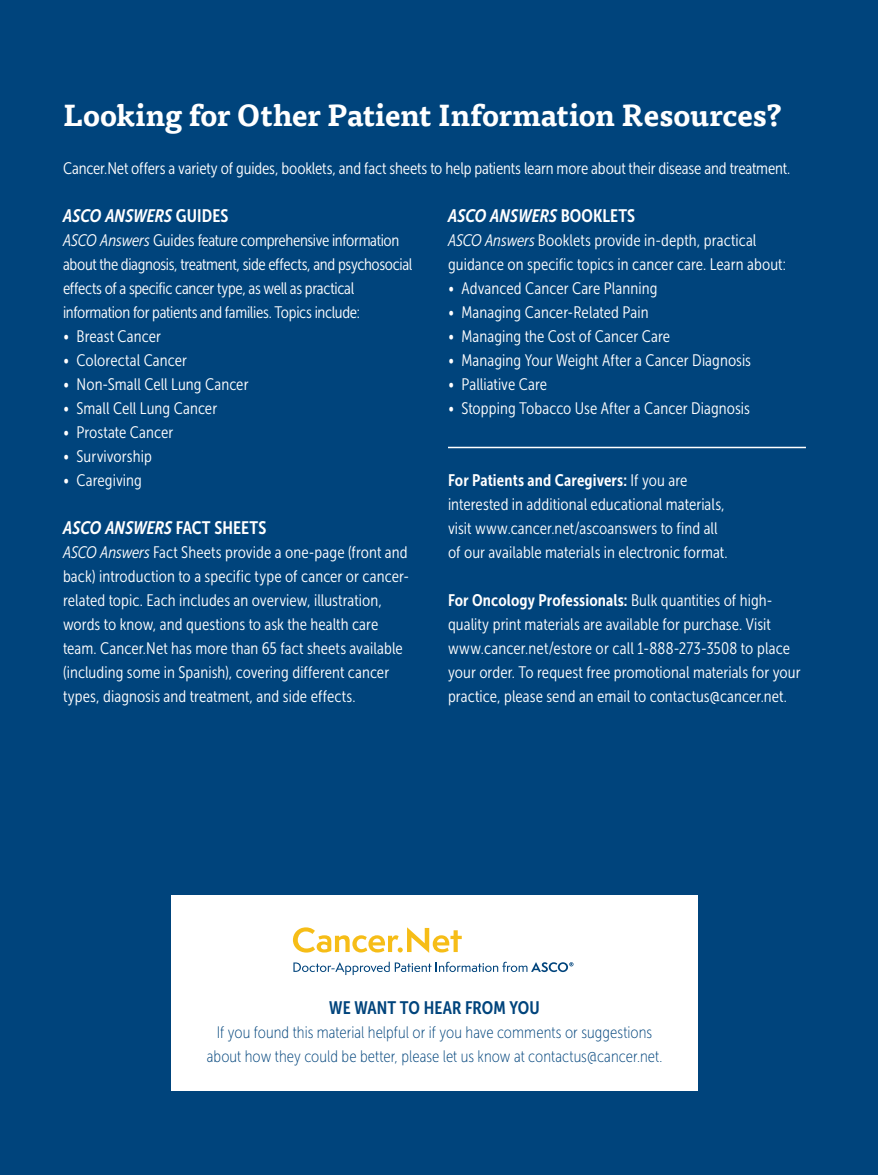
<style>
.page{position:relative;width:878px;height:1175px;background:#fff}
.page>*{position:absolute;margin:0;border:0;box-sizing:border-box;transform-origin:0 0}
.t1{font:700 30px "Tisa Pro";letter-spacing:-.005em;color:#fff}
.t2{font:italic 18px "Museo Sans Cond 700";letter-spacing:.005em;color:#fff}
.t3{font:18px "Museo Sans Cond 700";letter-spacing:.005em;color:#00447c}
.t4{font:16.65px/24px "Museo Sans Cond 300";letter-spacing:.005em;color:#fff}
.t5{font:16.65px/24px "Museo Sans Cond 300";letter-spacing:-.02em;color:#fff}
.t6{font:16.65px/24px "Museo Sans Cond 100";letter-spacing:.005em;color:#00447c;text-align:center}
.t7{font:16.65px "Museo Sans Cond 700";letter-spacing:.01em;color:#fff}
.s1{font-style:normal}
.s2{font-style:italic}
.s3{font-family:"Museo Sans Cond 300"}
</style>
<div class="page">
<div style="left:0;top:0;width:878px;height:1174px;background:#00447c"></div>
<div style="left:171px;top:894px;width:527px;height:196px;background:#fff"></div>
<hr style="left:448px;top:447px;width:358px;height:1px;background:#fff">
<hr style="left:0;top:516px;width:1px;height:435px;background:#fff">
<svg style="left:293px;top:927px;width:168px;height:26px"></svg>
<svg style="left:293px;top:961px;width:280px;height:14px"></svg>
<h1 class="t1" style="left:63px;top:91px;width:720px">Looking for Other Patient Information Resources?</h1>
<p class="t4" style="left:63px;top:156px;width:728px">Cancer.Net offers a variety of guides, booklets, and fact sheets to help patients learn more about their disease and treatment.</p>
<p class="t2" style="left:448px;top:206px;width:189px">ASCO ANSWERS <span class="s1">BOOKLETS</span></p>
<p class="t4" style="left:448px;top:228px;width:339px"><span class="s2">ASCO Answers</span> Booklets provide in-depth, practical guidance on specific topics in cancer care. Learn about:</p>
<p class="t4" style="left:448px;top:276px;width:211px">• Advanced Cancer Care Planning</p>
<p class="t4" style="left:448px;top:300px;width:202px">• Managing Cancer-Related Pain</p>
<p class="t4" style="left:448px;top:324px;width:224px">• Managing the Cost of Cancer Care</p>
<p class="t4" style="left:448px;top:348px;width:304px">• Managing Your Weight After a Cancer Diagnosis</p>
<p class="t4" style="left:448px;top:372px;width:101px">• Palliative Care</p>
<p class="t4" style="left:448px;top:396px;width:303px">• Stopping Tobacco Use After a Cancer Diagnosis</p>
<p class="t2" style="left:63px;top:206px;width:167px">ASCO ANSWERS <span class="s1">GUIDES</span></p>
<p class="t5" style="left:63px;top:228px;width:351px"><span class="s2">ASCO Answers</span> Guides feature comprehensive information about the diagnosis, treatment, side effects, and psychosocial effects of a specific cancer type, as well as practical information for patients and families. Topics include:</p>
<p class="t4" style="left:63px;top:324px;width:99px">• Breast Cancer</p>
<p class="t4" style="left:63px;top:348px;width:125px">• Colorectal Cancer</p>
<p class="t4" style="left:63px;top:372px;width:187px">• Non-Small Cell Lung Cancer</p>
<p class="t4" style="left:63px;top:396px;width:156px">• Small Cell Lung Cancer</p>
<p class="t4" style="left:63px;top:420px;width:112px">• Prostate Cancer</p>
<p class="t4" style="left:63px;top:444px;width:90px">• Survivorship</p>
<p class="t4" style="left:63px;top:468px;width:80px">• Caregiving</p>
<p class="t2" style="left:63px;top:518px;width:205px">ASCO ANSWERS <span class="s1">FACT SHEETS</span></p>
<p class="t4" style="left:63px;top:540px;width:347px"><span class="s2">ASCO Answers</span> Fact Sheets provide a one-page (front and back) introduction to a specific type of cancer or cancer&shy;related topic. Each includes an overview, illustration, words to know, and questions to ask the health care team. Cancer.Net has more than 65 fact sheets available (including some in Spanish), covering different cancer types, diagnosis and treatment, and side effects.</p>
<p class="t7" style="left:448px;top:471px;width:241px">For Patients and Caregivers: <span class="s3">If you are</span></p>
<p class="t4" style="left:448px;top:492px;width:281px">interested in additional educational materials, visit www.cancer.net/ascoanswers to find all of our available materials in electronic format.</p>
<p class="t7" style="left:448px;top:591px;width:326px">For Oncology Professionals: <span class="s3">Bulk quantities of high-</span></p>
<p class="t4" style="left:448px;top:612px;width:354px">quality print materials are available for purchase. Visit www.cancer.net/estore or call 1-888-273-3508 to place your order. To request free promotional materials for your practice, please send an email to contactus@cancer.net.</p>
<p class="t3" style="left:329px;top:998px;width:212px">WE WANT TO HEAR FROM YOU</p>
<p class="t6" style="left:207px;top:1020px;width:457px">If you found this material helpful or if you have comments or suggestions about how they could be better, please let us know at contactus@cancer.net.</p>
</div>
